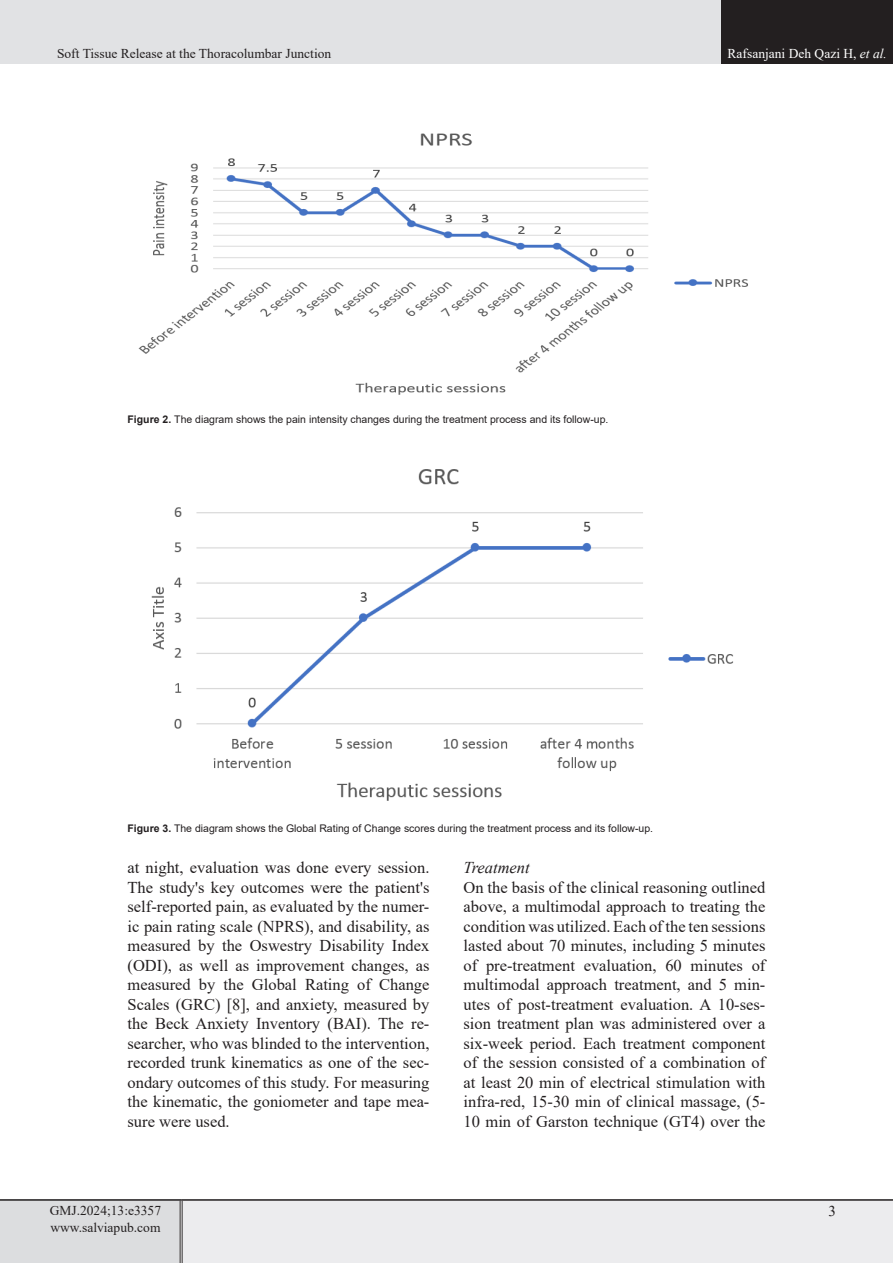
<style>
.page{position:relative;width:893px;height:1263px;background:#fff}
.page>*{position:absolute;margin:0;border:0;box-sizing:border-box;transform-origin:0 0}
.List_Paragraph{font:16.5px/19.5px "Times New Roman";color:#231f20;text-align:justify}
.List_Paragraph-2{font:italic 16.5px "Times New Roman";color:#231f20}
.t1{font:15px "Times New Roman";color:#231f20}
.eeeeeeeeeeee{font:13.5px "Times New Roman";color:#231f20}
.t2{font:13.5px "Times New Roman";color:#fff}
.ttttitle{font:10.5px "Arial";color:#231f20}
.s1{font-style:italic}
.s2{font-weight:700}
</style>
<div class="page">
<div style="left:0;top:0;width:722px;height:64px;background:#e1e2e4"></div>
<div style="left:722px;top:0;width:171px;height:64px;background:#231f20"></div>
<div style="left:0;top:1200px;width:181px;height:63px;background:#dcdddf"></div>
<div style="left:181px;top:1200px;width:712px;height:63px;background:#ececee"></div>
<hr style="left:180px;top:1201px;width:3px;height:62px;background:#fff">
<hr style="left:180px;top:1201px;width:1px;height:62px;background:#231f20">
<hr style="left:182px;top:1201px;width:1px;height:62px;background:#231f20">
<hr style="left:0;top:1199px;width:181px;height:2px;background:#231f20">
<hr style="left:181px;top:1199px;width:712px;height:2px;background:#231f20">
<img style="left:138px;top:133px;width:610px;height:262px">
<img style="left:151px;top:469px;width:582px;height:332px">
<p class="eeeeeeeeeeee" style="left:57px;top:44px;width:276px">Soft Tissue Release at the Thoracolumbar Junction</p>
<p class="t2" style="left:728px;top:44px;width:161px">Rafsanjani Deh Qazi H, <span class="s1">et al.</span></p>
<p class="ttttitle" style="left:128px;top:412px;width:482px"><span class="s2">Figure 2.</span> The diagram shows the pain intensity changes during the treatment process and its follow-up.</p>
<p class="ttttitle" style="left:128px;top:820px;width:527px"><span class="s2">Figure 3.</span> The diagram shows the Global Rating of Change scores during the treatment process and its follow-up.</p>
<p class="List_Paragraph" style="left:128px;top:857px;width:303px">at night, evaluation was done every session.<br>The study's key outcomes were the patient's self-reported pain, as evaluated by the numer&shy;ic pain rating scale (NPRS), and disability, as measured by the Oswestry Disability Index (ODI), as well as improvement changes, as measured by the Global Rating of Change Scales (GRC) [8], and anxiety, measured by the Beck Anxiety Inventory (BAI). The re&shy;searcher, who was blinded to the intervention, recorded trunk kinematics as one of the sec&shy;ondary outcomes of this study. For measuring the kinematic, the goniometer and tape mea&shy;sure were used.</p>
<p class="List_Paragraph-2" style="left:463px;top:856px;width:68px">Treatment</p>
<p class="List_Paragraph" style="left:463px;top:877px;width:303px">On the basis of the clinical reasoning outlined above, a multimodal approach to treating the condition was utilized. Each of the ten sessions lasted about 70 minutes, including 5 minutes of pre-treatment evaluation, 60 minutes of multimodal approach treatment, and 5 min&shy;utes of post-treatment evaluation. A 10-ses&shy;sion treatment plan was administered over a six-week period. Each treatment component of the session consisted of a combination of at least 20 min of electrical stimulation with infra-red, 15-30 min of clinical massage, (5- 10 min of Garston technique (GT4) over the</p>
<p class="eeeeeeeeeeee" style="left:50px;top:1201px;width:113px">GMJ.2024;13:e3357</p>
<p class="eeeeeeeeeeee" style="left:50px;top:1217px;width:112px">www.salviapub.com</p>
<p class="t1" style="left:828px;top:1201px;width:9px">3</p>
</div>
